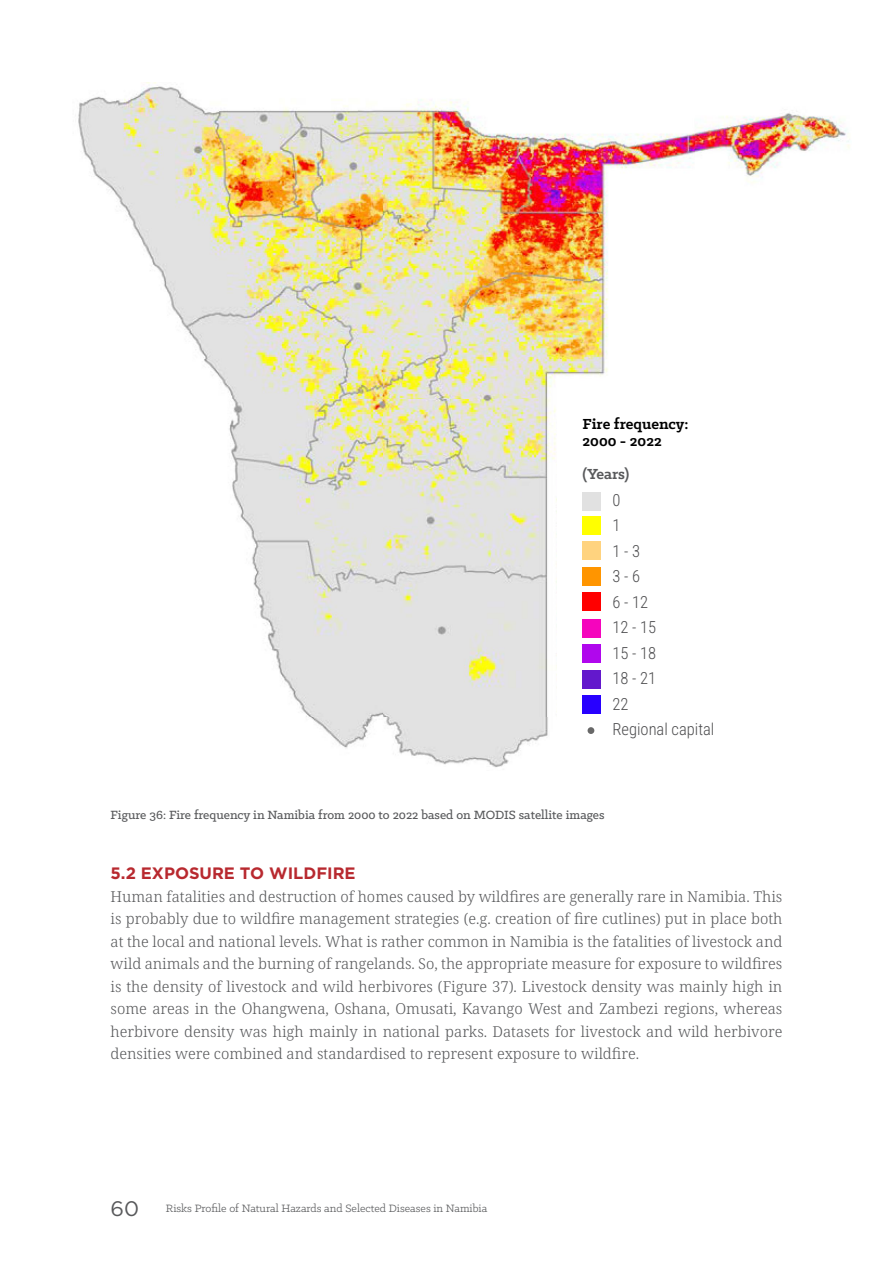
<style>
.page{position:relative;width:893px;height:1263px;background:#fff}
.page>*{position:absolute;margin:0;border:0;box-sizing:border-box;transform-origin:0 0}
.t1{font:21px "Gotham";color:#58595b}
.t2{font:16.5px/25.5px "Roboto Condensed";color:#4d4d4f}
.t3{font:700 16.5px/16.5px "Klinic Slab";color:#000}
.t4{font:700 16.5px "Gotham";color:#b8292f}
.t5{font:700 16.5px "Klinic Slab";color:#58595b}
.t6{font:300 15px/22.5px "Noto Serif";color:#58595b;text-align:justify}
.t7{font:500 13.5px "Klinic Slab";color:#58595b}
.t8{font:12px "Klinic Slab";color:#58595b}
</style>
<div class="page">
<img style="left:78px;top:82px;width:772px;height:685px">
<div style="left:557px;top:382px;width:260px;height:372px;background:#fff"></div>
<div style="left:583px;top:492px;width:18px;height:18px;background:#e1e1e1"></div>
<div style="left:583px;top:517px;width:18px;height:18px;background:#ff0"></div>
<div style="left:583px;top:620px;width:18px;height:18px;background:#f505bd"></div>
<div style="left:583px;top:541px;width:18px;height:19px;background:#ffd37f"></div>
<div style="left:583px;top:644px;width:18px;height:18px;background:#b007ed"></div>
<div style="left:583px;top:567px;width:18px;height:19px;background:#ff9500"></div>
<div style="left:583px;top:670px;width:18px;height:18px;background:#6318cc"></div>
<div style="left:583px;top:592px;width:18px;height:19px;background:#f00"></div>
<div style="left:583px;top:695px;width:18px;height:18px;background:#2800ff"></div>
<div style="left:588px;top:727px;width:6px;height:7px;background:#686868;border-radius:50%"></div>
<p class="t3" style="left:583px;top:415px;width:107px">Fire frequency:<br>2000 - 2022</p>
<p class="t5" style="left:583px;top:463px;width:48px">(Years)</p>
<p class="t2" style="left:612px;top:487px;width:103px">0<br>1<br>1 - 3<br>3 - 6<br>6 - 12<br>12 - 15<br>15 - 18<br>18 - 21<br>22<br>Regional capital</p>
<p class="t7" style="left:111px;top:806px;width:496px">Figure 36: Fire frequency in Namibia from 2000 to 2022 based on MODIS satellite images</p>
<p class="t4" style="left:111px;top:862px;width:247px">5.2 EXPOSURE TO WILDFIRE</p>
<p class="t6" style="left:111px;top:886px;width:673px">Human fatalities and destruction of homes caused by wildfires are generally rare in Namibia. This is probably due to wildfire management strategies (e.g. creation of fire cutlines) put in place both at the local and national levels. What is rather common in Namibia is the fatalities of livestock and wild animals and the burning of rangelands. So, the appropriate measure for exposure to wildfires is the density of livestock and wild herbivores (Figure 37). Livestock density was mainly high in some areas in the Ohangwena, Oshana, Omusati, Kavango West and Zambezi regions, whereas herbivore density was high mainly in national parks. Datasets for livestock and wild herbivore densities were combined and standardised to represent exposure to wildfire.</p>
<h1 class="t1" style="left:111px;top:1195px;width:30px">60</h1>
<p class="t8" style="left:166px;top:1201px;width:323px">Risks Profile of Natural Hazards and Selected Diseases in Namibia</p>
</div>
